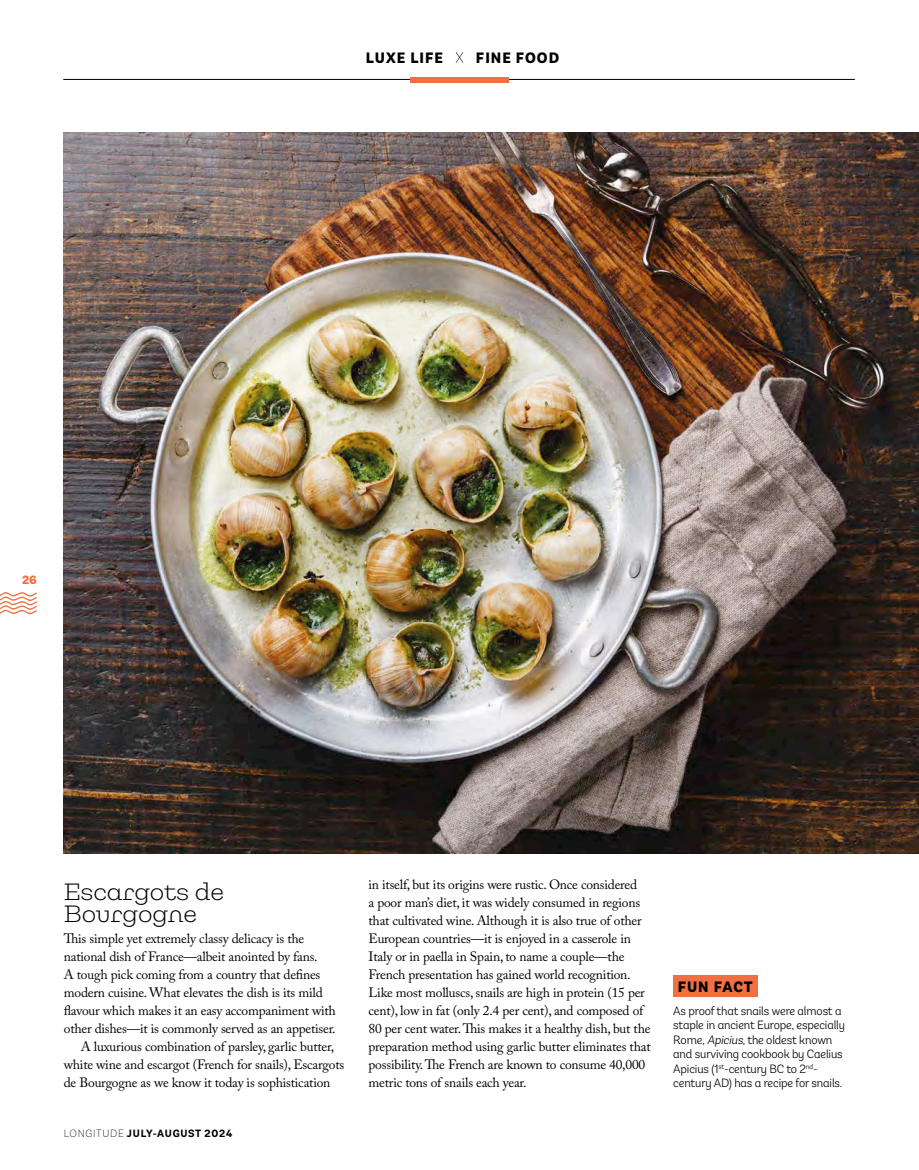
<style>
.page{position:relative;width:919px;height:1170px;background:#fff}
.page>*{position:absolute;margin:0;border:0;box-sizing:border-box;transform-origin:0 0}
.t1{font:300 22.5px/22.5px "Galeria Alt";letter-spacing:-.01em;color:#000}
.t2{font:900 15px "Andes Neue Alt 1";letter-spacing:.07em;color:#000}
.t3{font:13.5px/18px "Adobe Caslon Pro";letter-spacing:-.015em;color:#000}
.t4{font:300 12px/14.4px "Andes Neue Alt 2";letter-spacing:-.01em;color:#000}
.t5{font:900 12px "Andes Neue Alt 2";color:#f26f41}
.t6{font:700 10.5px "Andes Neue Alt 2";letter-spacing:.07em;color:#000}
.s1{font-weight:200}
.s2{font-style:italic}
</style>
<div class="page">
<svg style="left:0;top:592px;width:37px;height:23px"></svg>
<hr style="left:63px;top:79px;width:791px;height:1px;background:#000">
<svg style="left:455px;top:52px;width:8px;height:11px"></svg>
<div style="left:410px;top:77px;width:98px;height:5px;background:#f26f41"></div>
<div style="left:673px;top:975px;width:85px;height:22px;background:#f26f41"></div>
<img style="left:64px;top:133px;width:854px;height:720px">
<p class="t2" style="left:366px;top:47px;width:78px">LUXE LIFE</p>
<p class="t2" style="left:476px;top:47px;width:85px">FINE FOOD</p>
<p class="t5" style="left:22px;top:571px;width:16px">26</p>
<h1 class="t1" style="left:64px;top:880px;width:162px">Escargots de<br>Bourgogne</h1>
<p class="t3" style="left:64px;top:929px;width:242px">This simple yet extremely classy delicacy is the</p>
<p class="t3" style="left:64px;top:947px;width:255px">national dish of France—albeit anointed by fans.</p>
<p class="t3" style="left:64px;top:965px;width:258px">A tough pick coming from a country that defines</p>
<p class="t3" style="left:64px;top:983px;width:260px">modern cuisine. What elevates the dish is its mild</p>
<p class="t3" style="left:64px;top:1001px;width:273px">flavour which makes it an easy accompaniment with</p>
<p class="t3" style="left:64px;top:1019px;width:273px">other dishes—it is commonly served as an appetiser.</p>
<p class="t3" style="left:81px;top:1037px;width:255px">A luxurious combination of parsley, garlic butter,</p>
<p class="t3" style="left:64px;top:1055px;width:282px">white wine and escargot (French for snails), Escargots</p>
<p class="t3" style="left:64px;top:1073px;width:268px">de Bourgogne as we know it today is sophistication</p>
<p class="t6" style="left:64px;top:1125px;width:170px"><span class="s1">LONGITUDE</span> JULY-AUGUST 2024</p>
<p class="t3" style="left:368px;top:875px;width:283px">in itself, but its origins were rustic. Once considered<br>a poor man’s diet, it was widely consumed in regions that cultivated wine. Although it is also true of other European countries—it is enjoyed in a casserole in Italy or in paella in Spain, to name a couple—the French presentation has gained world recognition.<br>Like most molluscs, snails are high in protein (15 per cent), low in fat (only 2.4 per cent), and composed of 80 per cent water. This makes it a healthy dish, but the preparation method using garlic butter eliminates that possibility. The French are known to consume 40,000 metric tons of snails each year.</p>
<p class="t2" style="left:677px;top:976px;width:76px">FUN FACT</p>
<p class="t4" style="left:673px;top:1003px;width:173px">As proof that snails were almost a staple in ancient Europe, especially Rome, <span class="s2">Apicius</span>, the oldest known and surviving cookbook by Caelius Apicius (1<sup>st</sup>-century BC to 2<sup>nd&shy;</sup>century AD) has a recipe for snails.</p>
</div>
